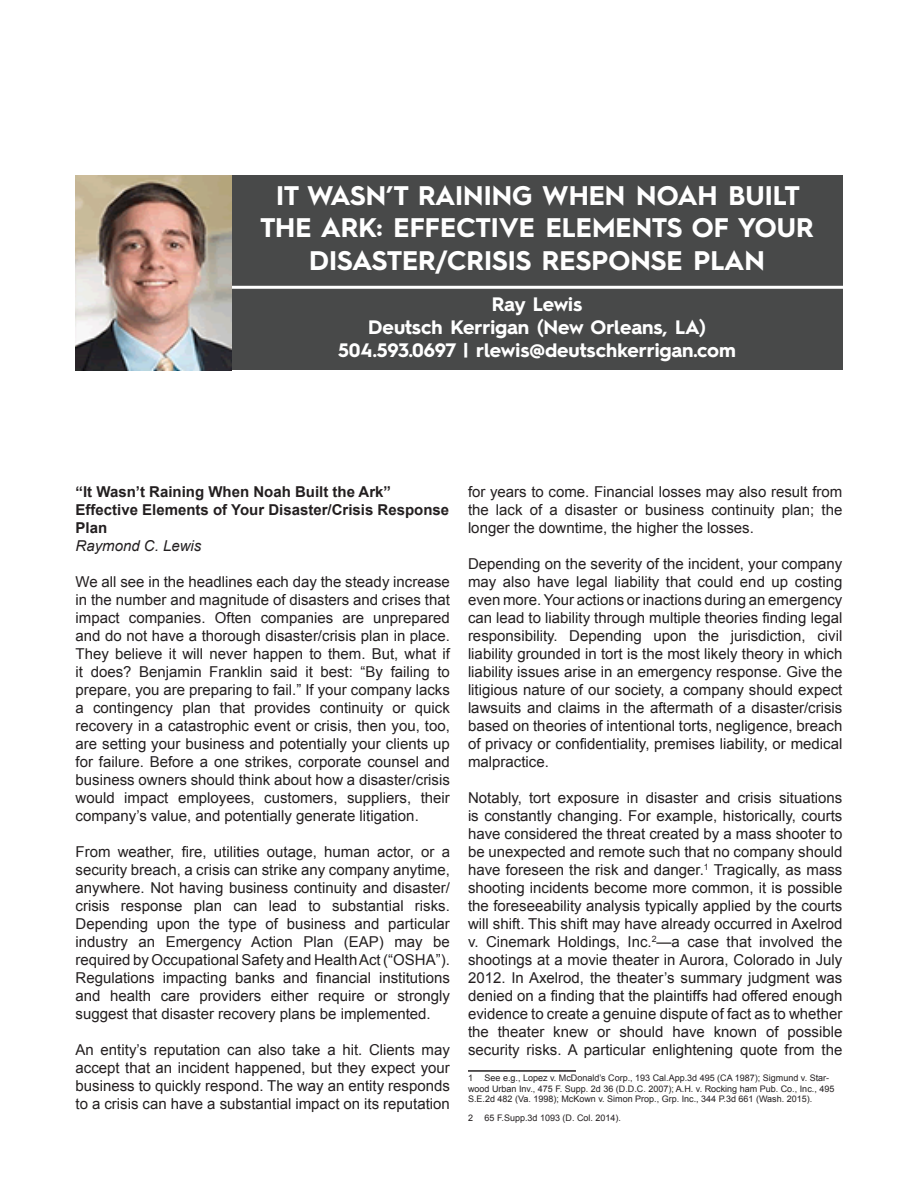
<style>
.page{position:relative;width:918px;height:1188px;background:#fff}
.page>*{position:absolute;margin:0;border:0;box-sizing:border-box;transform-origin:0 0}
.paperTitle{font:700 27px/32.4px "Hurme Geometric Sans 2";color:#fff;text-align:center}
.paperSpeaker{font:700 19.5px "Hurme Geometric Sans 2";letter-spacing:-.005em;color:#fff}
.paperArticle{font:15px/18px "Arial";color:#231f20;text-align:justify}
.paperArticle-2{font:700 15px/18px "Arial";color:#231f20}
.paperArticle-3{font:italic 15px "Arial";color:#231f20}
.Footnote_text{font:9px/10.5px "Arial";color:#231f20}
</style>
<div class="page">
<div style="left:76px;top:176px;width:766px;height:194px;background:#484949"></div>
<hr style="left:222px;top:286px;width:642px;height:3px;background:#fff">
<img style="left:76px;top:176px;width:156px;height:194px">
<hr style="left:468px;top:1070px;width:108px;height:2px;background:#231f20">
<p class="paperTitle" style="left:260px;top:178px;width:555px">IT WASN’T RAINING WHEN NOAH BUILT<br>THE ARK: EFFECTIVE ELEMENTS OF YOUR<br>DISASTER/CRISIS RESPONSE PLAN</p>
<p class="paperSpeaker" style="left:492px;top:290px;width:92px">Ray Lewis</p>
<p class="paperSpeaker" style="left:368px;top:314px;width:339px">Deutsch Kerrigan (New Orleans, LA)</p>
<p class="paperSpeaker" style="left:338px;top:337px;width:399px">504.593.0697 | rlewis@deutschkerrigan.com</p>
<p class="paperArticle-2" style="left:76px;top:483px;width:317px">“It Wasn’t Raining When Noah Built the Ark”</p>
<p class="paperArticle-2" style="left:76px;top:501px;width:375px">Effective Elements of Your Disaster/Crisis Response<br>Plan</p>
<p class="paperArticle-3" style="left:76px;top:536px;width:127px">Raymond C. Lewis</p>
<p class="paperArticle" style="left:76px;top:573px;width:376px">We all see in the headlines each day the steady increase in the number and magnitude of disasters and crises that impact companies. Often companies are unprepared and do not have a thorough disaster/crisis plan in place.<br>They believe it will never happen to them. But, what if it does? Benjamin Franklin said it best: “By failing to prepare, you are preparing to fail.” If your company lacks a contingency plan that provides continuity or quick recovery in a catastrophic event or crisis, then you, too, are setting your business and potentially your clients up for failure. Before a one strikes, corporate counsel and business owners should think about how a disaster/crisis would impact employees, customers, suppliers, their company’s value, and potentially generate litigation.</p>
<p class="paperArticle" style="left:76px;top:843px;width:376px">From weather, fire, utilities outage, human actor, or a security breach, a crisis can strike any company anytime, anywhere. Not having business continuity and disaster/ crisis response plan can lead to substantial risks.<br>Depending upon the type of business and particular industry an Emergency Action Plan (EAP) may be required by Occupational Safety and Health Act (“OSHA”).<br>Regulations impacting banks and financial institutions and health care providers either require or strongly suggest that disaster recovery plans be implemented.</p>
<p class="paperArticle" style="left:76px;top:1041px;width:376px">An entity’s reputation can also take a hit. Clients may accept that an incident happened, but they expect your business to quickly respond. The way an entity responds to a crisis can have a substantial impact on its reputation</p>
<p class="paperArticle" style="left:468px;top:483px;width:376px">for years to come. Financial losses may also result from the lack of a disaster or business continuity plan; the longer the downtime, the higher the losses.</p>
<p class="paperArticle" style="left:468px;top:555px;width:376px">Depending on the severity of the incident, your company may also have legal liability that could end up costing even more. Your actions or inactions during an emergency can lead to liability through multiple theories finding legal responsibility. Depending upon the jurisdiction, civil liability grounded in tort is the most likely theory in which liability issues arise in an emergency response. Give the litigious nature of our society, a company should expect lawsuits and claims in the aftermath of a disaster/crisis based on theories of intentional torts, negligence, breach of privacy or confidentiality, premises liability, or medical malpractice.</p>
<p class="paperArticle" style="left:468px;top:789px;width:376px">Notably, tort exposure in disaster and crisis situations is constantly changing. For example, historically, courts have considered the threat created by a mass shooter to be unexpected and remote such that no company should have foreseen the risk and danger.<sup>1</sup> Tragically, as mass shooting incidents become more common, it is possible the foreseeability analysis typically applied by the courts will shift. This shift may have already occurred in Axelrod v. Cinemark Holdings, Inc.<sup>2</sup>—a case that involved the shootings at a movie theater in Aurora, Colorado in July 2012. In Axelrod, the theater’s summary judgment was denied on a finding that the plaintiffs had offered enough evidence to create a genuine dispute of fact as to whether the theater knew or should have known of possible security risks. A particular enlightening quote from the</p>
<p class="Footnote_text" style="left:468px;top:1073px;width:7px">1</p>
<p class="Footnote_text" style="left:468px;top:1073px;width:368px;text-indent:17px">See e.g., Lopez v. McDonald’s Corp., 193 Cal.App.3d 495 (CA 1987); Sigmund v. Star&shy;wood Urban Inv., 475 F. Supp. 2d 36 (D.D.C. 2007); A.H. v. Rocking ham Pub. Co., Inc., 495<br>S.E.2d 482 (Va. 1998); McKown v. Simon Prop., Grp. Inc., 344 P.3d 661 (Wash. 2015).</p>
<p class="Footnote_text" style="left:468px;top:1112px;width:7px">2</p>
<p class="Footnote_text" style="left:485px;top:1112px;width:138px">65 F.Supp.3d 1093 (D. Col. 2014).</p>
</div>
